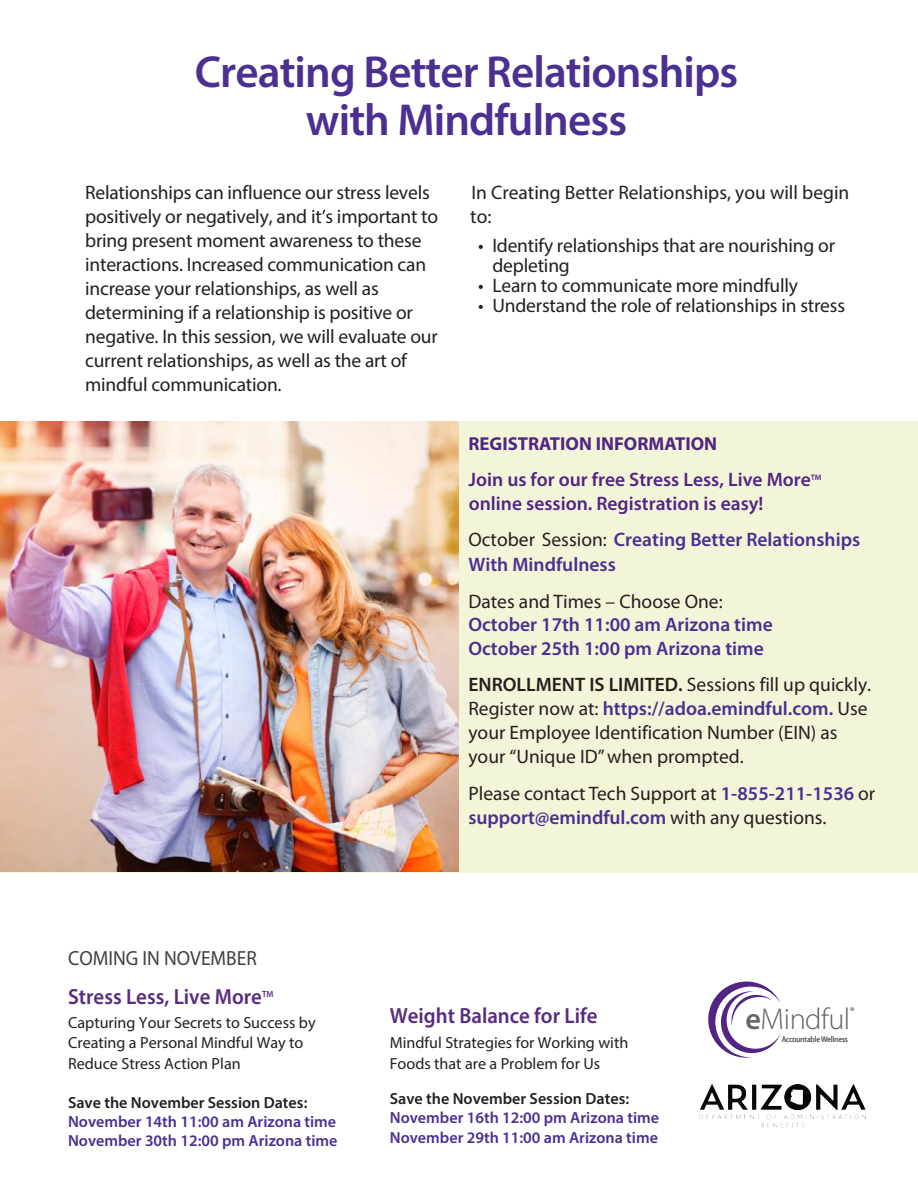
<style>
.page{position:relative;width:918px;height:1188px;background:#fff}
.page>*{position:absolute;margin:0;border:0;box-sizing:border-box;transform-origin:0 0}
.t1{font:600 45px/48px "Myriad Pro";letter-spacing:-.02em;color:#4b2f91;text-align:center}
.t2{font:300 30.15px "Myriad Pro";letter-spacing:-.02em;color:#656365}
.t3{font:600 21.9px "Myriad Pro";color:#582b81;scale:.95 1}
.t4{font:20.55px "Myriad Pro";color:#404040;scale:.95 1}
.t5{font:19.5px/24px "Myriad Pro";letter-spacing:-.01em;color:#241f1f}
.t6{font:600 19.5px/35.2px "Myriad Pro";color:#522583}
.t7{font:600 19.5px/23.4px "Myriad Pro";color:#4b2f91}
.t8{font:700 18.75px "Myriad Pro";color:#522583}
.t9{font:600 16.05px/19.4px "Myriad Pro";color:#4b2f91}
.t10{font:16.05px/20.5px "Myriad Pro";color:#241f1f}
.t11{font:600 16.05px "Myriad Pro";color:#241f1f}
.t12{font:600 11.4px "Myriad Pro";color:#656365}
.t13{font:600 9px "Myriad Pro";color:#582b81;scale:.95 1}
.t14{font:8.25px "Myriad";letter-spacing:-.01em;color:#656365;scale:.9 1}
.t15{font:600 7.95px "Myriad Pro";color:#522583}
.s1{font-weight:400;color:#241f1f}
.s2{color:#4b2f91}
.s3{font-weight:600}
.s4{font-weight:600;color:#4b2f91}
.s5{color:#241f1f}
.s6{color:#472f92}
</style>
<div class="page">
<div style="left:0;top:421px;width:918px;height:452px;background:#f3f5d9"></div>
<svg style="left:708px;top:982px;width:73px;height:76px"></svg>
<img style="left:0;top:422px;width:458px;height:450px">
<img style="left:699px;top:1084px;width:167px;height:44px">
<h1 class="t1" style="left:195px;top:47px;width:545px">Creating Better Relationships with Mindfulness</h1>
<p class="t5" style="left:85px;top:180px;width:355px">Relationships can influence our stress levels positively or negatively, and it’s important to bring present moment awareness to these interactions. Increased communication can increase your relationships, as well as determining if a relationship is positive or negative. In this session, we will evaluate our current relationships, as well as the art of mindful communication.</p>
<p class="t5" style="left:470px;top:181px;width:381px;line-height:23.2px">In Creating Better Relationships, you will begin to:</p>
<p class="t5" style="left:492px;top:235px;width:344px;line-height:20px;text-indent:-14px">• Identify relationships that are nourishing or depleting</p>
<p class="t5" style="left:478px;top:273px;width:321px">• Learn to communicate more mindfully</p>
<p class="t5" style="left:478px;top:293px;width:368px">• Understand the role of relationships in stress</p>
<p class="t8" style="left:468px;top:431px;width:250px">REGISTRATION INFORMATION</p>
<p class="t6" style="left:469px;top:462px;width:344px">Join us for our free Stress Less, Live More</p>
<p class="t15" style="left:811px;top:472px;width:12px">tm</p>
<p class="t6" style="left:468px;top:486px;width:393px">online session. Registration is easy!<br><span class="s1">October Session:</span> <span class="s2">Creating Better Relationships</span></p>
<p class="t7" style="left:468px;top:552px;width:149px">With Mindfulness</p>
<p class="t5" style="left:468px;top:589px;width:256px">Dates and Times – Choose One:</p>
<p class="t7" style="left:468px;top:612px;width:306px">October 17th 11:00 am Arizona time<br>October 25th 1:00 pm Arizona time</p>
<p class="t5" style="left:468px;top:672px;width:404px"><span class="s3">ENROLLMENT IS LIMITED.</span> Sessions fill up quickly.<br>Register now at: <span class="s4">https://adoa.emindful.com.</span> Use your Employee Identification Number (EIN) as your “Unique ID” when prompted.</p>
<p class="t5" style="left:468px;top:781px;width:408px">Please contact Tech Support at <span class="s4">1-855-211-1536</span> or <span class="s4">support@emindful.com</span> with any questions.</p>
<p class="t4" style="left:68px;top:945px;width:200px">COMING IN NOVEMBER</p>
<p class="t3" style="left:68px;top:983px;width:206px">Stress Less, Live More</p>
<p class="t13" style="left:262px;top:988px;width:14px">tm</p>
<p class="t10" style="left:68px;top:1012px;width:249px">Capturing Your Secrets to Success by<br>Creating a Personal Mindful Way to<br>Reduce Stress Action Plan</p>
<p class="t9" style="left:68px;top:1092px;width:271px"><span class="s5">Save the November Session Dates:<br></span><span class="s6">November</span> 14th 11:00 am Arizona time<br>November 30th 12:00 pm Arizona time</p>
<p class="t3" style="left:390px;top:1002px;width:220px">Weight Balance for Life</p>
<p class="t10" style="left:390px;top:1032px;width:240px">Mindful Strategies for Working with<br>Foods that are a Problem for Us</p>
<p class="t11" style="left:390px;top:1088px;width:241px">Save the November Session Dates:</p>
<p class="t9" style="left:390px;top:1107px;width:271px;line-height:20.1px">November 16th 12:00 pm Arizona time<br>November 29th 11:00 am Arizona time</p>
<h2 class="t2" style="left:746px;top:1002px;width:106px"><span class="s3">e</span>Mindful</h2>
<p class="t14" style="left:782px;top:1036px;width:75px">Accountable Wellness</p>
<p class="t12" style="left:850px;top:1004px;width:7px">®</p>
</div>
